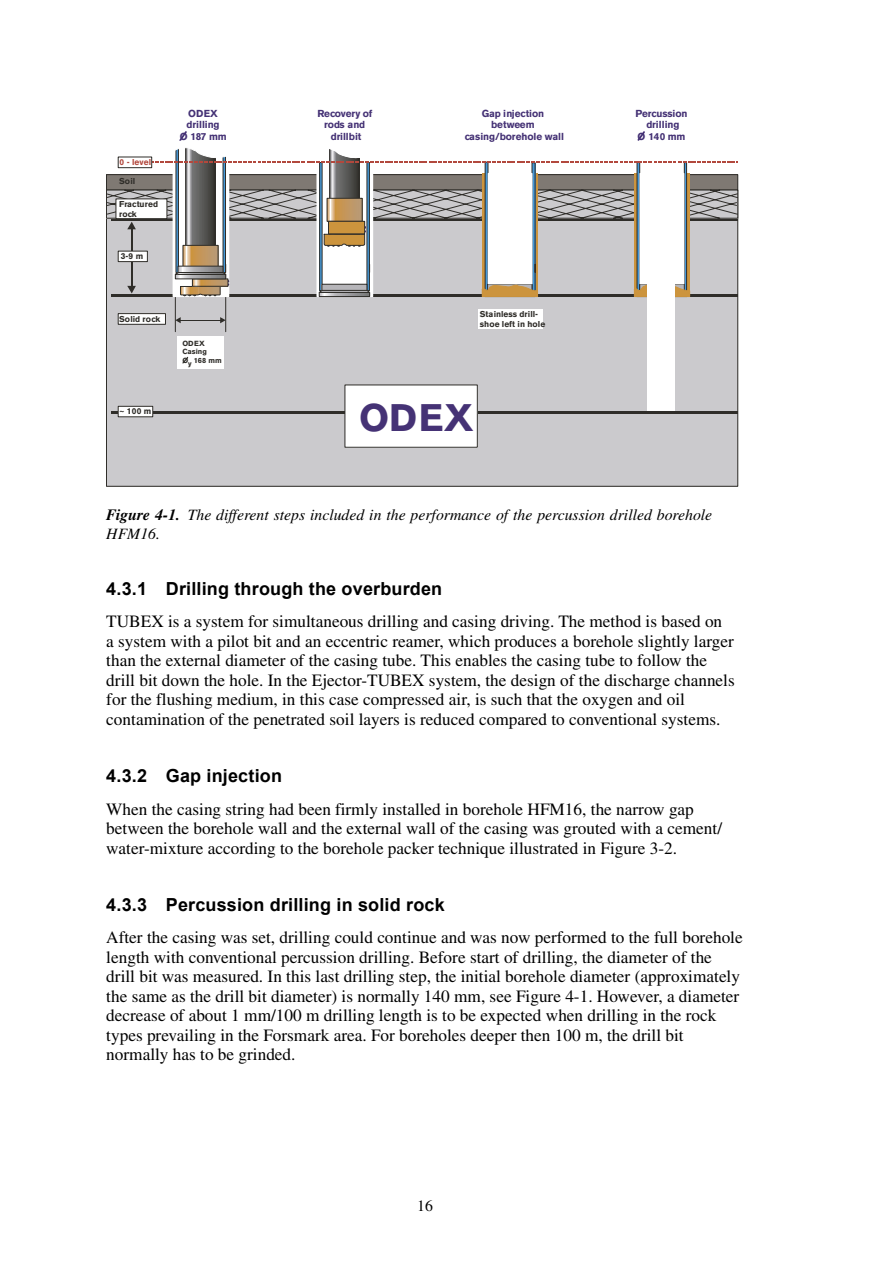
<style>
.page{position:relative;width:893px;height:1263px;background:#fff}
.page>*{position:absolute;margin:0;border:0;box-sizing:border-box;transform-origin:0 0}
.t1{font:700 38.1px "Akzidenz Grotesk BE";color:#453275}
.t2{font:700 18px "Arial";letter-spacing:.01em;color:#000}
.t3{font:17.25px/19.5px "Times";color:#000}
.t4{font:italic 15.75px/19.5px "Times";color:#000}
.t5{font:15.75px "Times";color:#000}
.t6{font:700 10.05px/11.2px "Akzidenz Grotesk BE";letter-spacing:-.005em;color:#453275;text-align:center}
.t7{font:700 8.55px/10.1px "Akzidenz Grotesk BE";color:#2f2d29}
.t8{font:700 8.55px "Akzidenz Grotesk BE";letter-spacing:.005em;color:#b2483d}
.t9{font:700 7.35px/8.7px "Akzidenz Grotesk BE";letter-spacing:.005em;color:#2f2d29}
.s1{font-weight:700}
</style>
<div class="page">
<div style="left:106px;top:190px;width:632px;height:296px;background:#cbcacd"></div>
<hr style="left:112px;top:411px;width:626px;height:2px;background:#2f2d29">
<div style="left:118px;top:406px;width:35px;height:11px;background:#fff"></div>
<div style="left:118px;top:406px;width:35px;height:11px;border:1px solid #2f2d29"></div>
<div style="left:118px;top:314px;width:47px;height:10px;background:#fff"></div>
<div style="left:118px;top:313px;width:48px;height:11px;border:1px solid #2f2d29"></div>
<hr style="left:175px;top:244px;width:1px;height:88px;background:#2f2d29">
<hr style="left:225px;top:244px;width:1px;height:88px;background:#2f2d29">
<div style="left:177px;top:336px;width:47px;height:32px;background:#fff"></div>
<svg style="left:182px;top:357px;width:6px;height:7px"></svg>
<svg style="left:175px;top:317px;width:6px;height:6px"></svg>
<hr style="left:180px;top:320px;width:41px;height:1px;background:#2f2d29">
<svg style="left:220px;top:317px;width:6px;height:6px"></svg>
<div style="left:647px;top:183px;width:28px;height:227px;background:#fff"></div>
<div style="left:478px;top:309px;width:64px;height:19px;background:#fff"></div>
<div style="left:345px;top:385px;width:132px;height:62px;background:#fff"></div>
<svg style="left:106px;top:131px;width:632px;height:166px"></svg>
<p class="t8" style="left:120px;top:157px;width:33px">0 - level</p>
<p class="t7" style="left:119px;top:176px;width:18px">Soil</p>
<p class="t7" style="left:119px;top:199px;width:41px">Fractured rock</p>
<p class="t7" style="left:121px;top:251px;width:24px">3-9 m</p>
<p class="t6" style="left:465px;top:108px;width:101px">Gap injection betweem casing/borehole wall</p>
<p class="t6" style="left:180px;top:108px;width:49px">ODEX drilling<br>O 187 mm</p>
<p class="t6" style="left:317px;top:108px;width:57px">Recovery of rods and drillbit</p>
<p class="t6" style="left:636px;top:108px;width:53px">Percussion drilling<br>O 140 mm</p>
<p class="t7" style="left:119px;top:314px;width:43px">Solid rock</p>
<p class="t7" style="left:119px;top:406px;width:34px">~ 100 m</p>
<p class="t9" style="left:182px;top:339px;width:41px">ODEX<br>Casing<br>O<sub>y</sub> 168 mm</p>
<p class="t7" style="left:480px;top:309px;width:67px">Stainless drill&shy;shoe left in hole</p>
<h1 class="t1" style="left:359px;top:395px;width:116px">ODEX</h1>
<p class="t4" style="left:106px;top:505px;width:607px"><span class="s1">Figure 4-1.</span> The different steps included in the performance of the percussion drilled borehole<br>HFM16.</p>
<p class="t2" style="left:106px;top:577px;width:337px">4.3.1 Drilling through the overburden</p>
<p class="t3" style="left:106px;top:612px;width:630px">TUBEX is a system for simultaneous drilling and casing driving. The method is based on<br>a system with a pilot bit and an eccentric reamer, which produces a borehole slightly larger than the external diameter of the casing tube. This enables the casing tube to follow the drill bit down the hole. In the Ejector-TUBEX system, the design of the discharge channels for the flushing medium, in this case compressed air, is such that the oxygen and oil contamination of the penetrated soil layers is reduced compared to conventional systems.</p>
<p class="t2" style="left:106px;top:764px;width:177px">4.3.2 Gap injection</p>
<p class="t3" style="left:106px;top:799px;width:617px">When the casing string had been firmly installed in borehole HFM16, the narrow gap between the borehole wall and the external wall of the casing was grouted with a cement/ water-mixture according to the borehole packer technique illustrated in Figure 3-2.</p>
<p class="t2" style="left:106px;top:893px;width:340px">4.3.3 Percussion drilling in solid rock</p>
<p class="t3" style="left:106px;top:928px;width:638px">After the casing was set, drilling could continue and was now performed to the full borehole length with conventional percussion drilling. Before start of drilling, the diameter of the drill bit was measured. In this last drilling step, the initial borehole diameter (approximately the same as the drill bit diameter) is normally 140 mm, see Figure 4-1. However, a diameter decrease of about 1 mm/100 m drilling length is to be expected when drilling in the rock types prevailing in the Forsmark area. For boreholes deeper then 100 m, the drill bit normally has to be grinded.</p>
<p class="t5" style="left:417px;top:1197px;width:17px">16</p>
</div>
